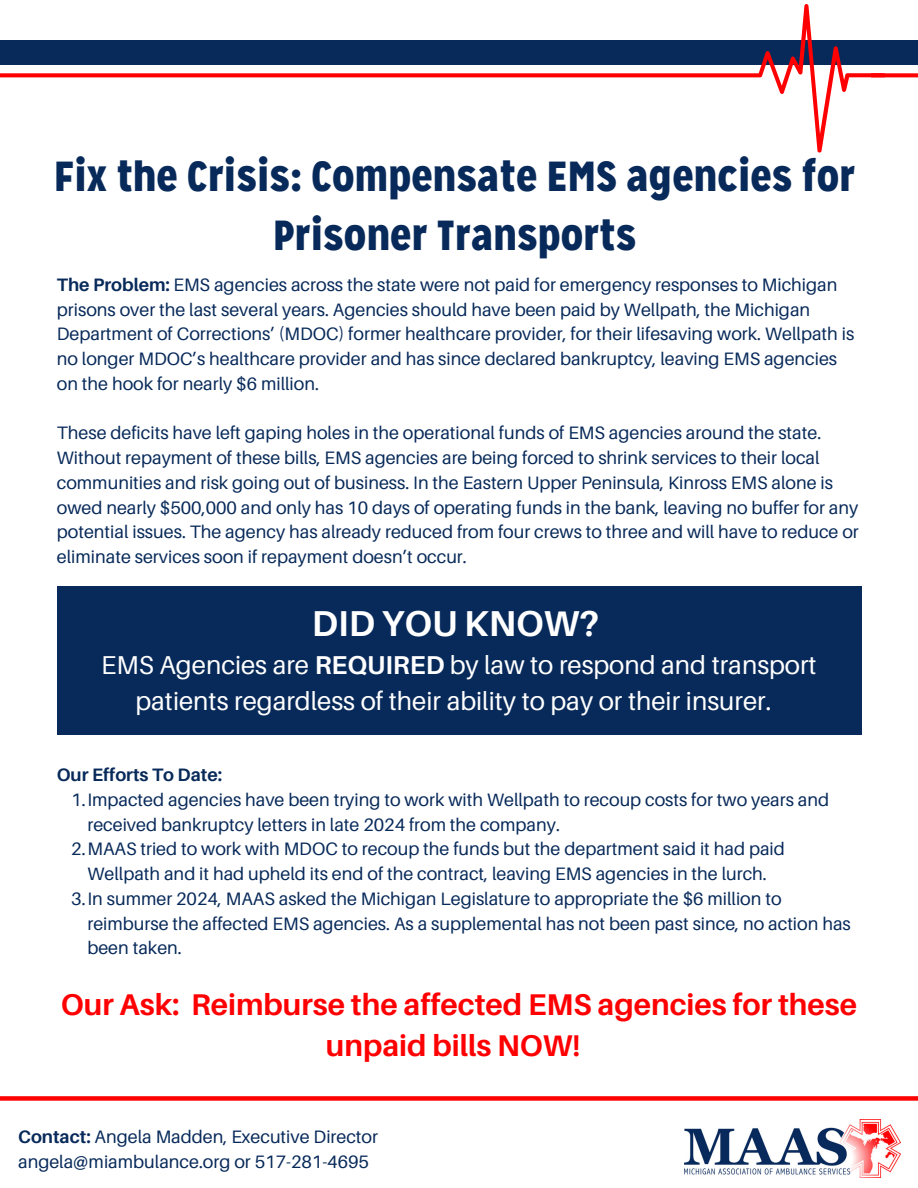
<style>
.page{position:relative;width:918px;height:1188px;background:#fff}
.page>*{position:absolute;margin:0;border:0;box-sizing:border-box;transform-origin:0 0}
.t1{font:900 42px/58.5px "Mission Gothic";letter-spacing:.02em;color:#082a5a;text-align:center}
.t2{font:700 36px "Aileron";color:#fff}
.t3{font:700 30px/41.7px "Aileron";color:#ff0002;text-align:center}
.t4{font:25.8px/36px "Aileron";color:#fff;text-align:center}
.t5{font:18px/24.8px "Aileron";color:#082a5a}
.t6{font:700 18px "Aileron";color:#082a5a}
.s1{font-weight:700}
</style>
<div class="page">
<svg style="left:0;top:4px;width:871px;height:149px"></svg>
<svg style="left:871px;top:40px;width:47px;height:38px;fill:#082a5a"></svg>
<img style="left:684px;top:1119px;width:216px;height:59px">
<div style="left:0;top:1096px;width:918px;height:5px;background:#ff0002"></div>
<div style="left:57px;top:586px;width:804px;height:149px;background:#082a5a"></div>
<p class="t1" style="left:55px;top:147px;width:802px">Fix the Crisis: Compensate EMS agencies for<br>Prisoner Transports</p>
<h1 class="t5" style="left:57px;top:272px;width:799px"><span class="s1">The Problem:</span> EMS agencies across the state were not paid for emergency responses to Michigan prisons over the last several years. Agencies should have been paid by Wellpath, the Michigan Department of Corrections’ (MDOC) former healthcare provider, for their lifesaving work. Wellpath is no longer MDOC’s healthcare provider and has since declared bankruptcy, leaving EMS agencies on the hook for nearly $6 million.</h1>
<p class="t5" style="left:57px;top:420px;width:804px">These deficits have left gaping holes in the operational funds of EMS agencies around the state.<br>Without repayment of these bills, EMS agencies are being forced to shrink services to their local communities and risk going out of business. In the Eastern Upper Peninsula, Kinross EMS alone is owed nearly $500,000 and only has 10 days of operating funds in the bank, leaving no buffer for any potential issues. The agency has already reduced from four crews to three and will have to reduce or eliminate services soon if repayment doesn’t occur.</p>
<p class="t2" style="left:312px;top:601px;width:289px">DID YOU KNOW?</p>
<p class="t4" style="left:101px;top:647px;width:717px">EMS Agencies are <span class="s1">REQUIRED</span> by law to respond and transport patients regardless of their ability to pay or their insurer.</p>
<p class="t6" style="left:57px;top:764px;width:167px">Our Efforts To Date:</p>
<p class="t5" style="left:87px;top:787px;width:743px;text-indent:-16px">1.Impacted agencies have been trying to work with Wellpath to recoup costs for two years and received bankruptcy letters in late 2024 from the company.</p>
<h2 class="t5" style="left:71px;top:836px;width:715px;text-align:center">2.MAAS tried to work with MDOC to recoup the funds but the department said it had paid<br>Wellpath and it had upheld its end of the contract, leaving EMS agencies in the lurch.</h2>
<p class="t5" style="left:87px;top:886px;width:765px;text-indent:-16px">3.In summer 2024, MAAS asked the Michigan Legislature to appropriate the $6 million to reimburse the affected EMS agencies. As a supplemental has not been past since, no action has been taken.</p>
<p class="t3" style="left:61px;top:983px;width:798px">Our Ask: Reimburse the affected EMS agencies for these unpaid bills NOW!</p>
<h3 class="t5" style="left:18px;top:1124px;width:361px"><span class="s1">Contact:</span> Angela Madden, Executive Director</h3>
<h4 class="t5" style="left:18px;top:1149px;width:352px">angela@miambulance.org or 517-281-4695</h4>
</div>
